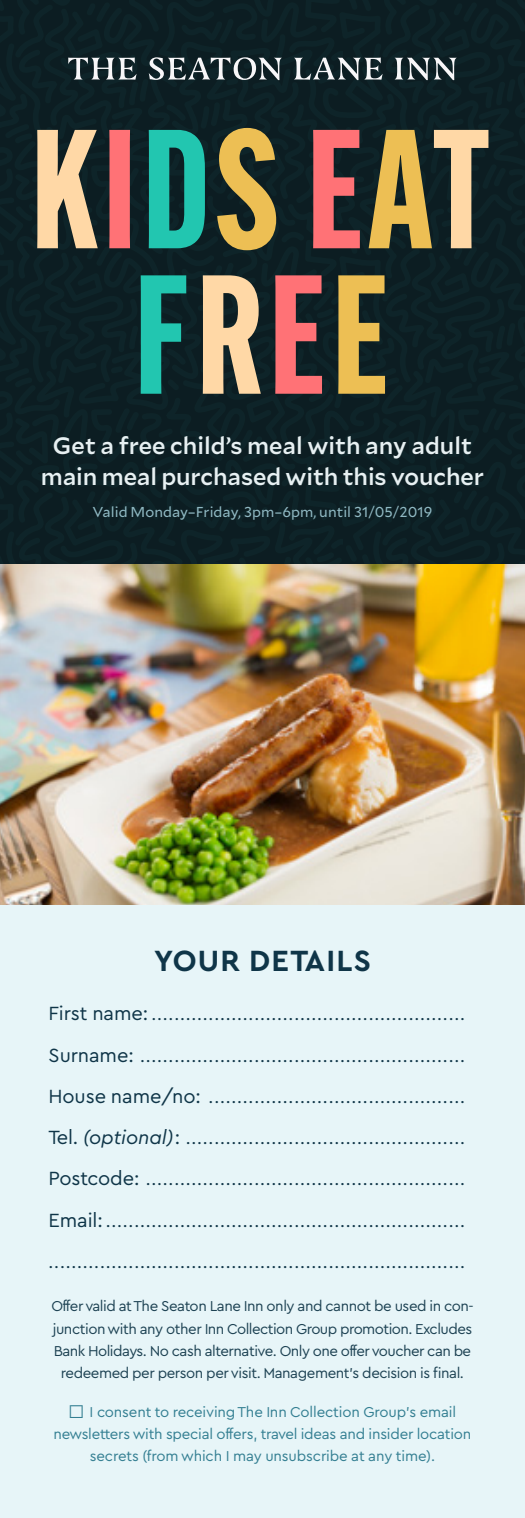
<style>
.page{position:relative;width:525px;height:1518px;background:#fff}
.page>*{position:absolute;margin:0;border:0;box-sizing:border-box;transform-origin:0 0}
.t1{font:700 30.5px "Cera Pro";letter-spacing:.04em;color:#0f3548}
.t2{font:500 23.75px/30.5px "Mallory";letter-spacing:-.005em;color:#e7f0f2;text-align:center}
.t3{font:18px "Cera Pro";color:#0f3548}
.t4{font:15px/22.2px "Cera Pro";letter-spacing:-.03em;color:#1d4253;text-align:center}
.t5{font:15px "Cera Pro";letter-spacing:-.01em;color:#347f92}
.t6{font:14.5px "Mallory";letter-spacing:.005em;color:#90b9c3}
.s1{font-size:20px}
.s2{font-style:italic;font-size:20px}
</style>
<div class="page">
<div style="left:0;top:0;width:524px;height:686px;background:#0c1d22"></div>
<svg style="left:109px;top:130px;width:21px;height:118px;background:#f86f73"></svg>
<svg style="left:149px;top:130px;width:56px;height:118px"></svg>
<svg style="left:217px;top:128px;width:59px;height:122px"></svg>
<svg style="left:313px;top:130px;width:46px;height:118px"></svg>
<svg style="left:141px;top:275px;width:45px;height:119px"></svg>
<svg style="left:203px;top:275px;width:58px;height:119px"></svg>
<svg style="left:275px;top:275px;width:47px;height:119px"></svg>
<svg style="left:338px;top:275px;width:47px;height:119px"></svg>
<svg style="left:368px;top:130px;width:120px;height:118px"></svg>
<svg style="left:37px;top:130px;width:61px;height:118px"></svg>
<svg style="left:68px;top:58px;width:68px;height:22px"></svg>
<svg style="left:149px;top:57px;width:133px;height:23px"></svg>
<svg style="left:294px;top:58px;width:88px;height:22px"></svg>
<svg style="left:394px;top:58px;width:62px;height:22px"></svg>
<img style="left:0;top:564px;width:524px;height:341px">
<div style="left:0;top:905px;width:524px;height:613px;background:#e7f5f8"></div>
<h2 class="t2" style="left:41px;top:429px;width:444px">Get a free child’s meal with any adult main meal purchased with this voucher</h2>
<p class="t6" style="left:92px;top:501px;width:341px">Valid Monday–Friday, 3pm–6pm, until 31/05/2019</p>
<h1 class="t1" style="left:154px;top:940px;width:218px">YOUR DETAILS</h1>
<p class="t3" style="left:49px;top:1002px;width:417px"><span class="s1">First name:</span> .......................................................</p>
<p class="t3" style="left:49px;top:1043px;width:417px"><span class="s1">Surname:</span> .........................................................</p>
<p class="t3" style="left:49px;top:1085px;width:417px"><span class="s1">House name/no:</span> .............................................</p>
<p class="t3" style="left:49px;top:1126px;width:417px"><span class="s1">Tel.</span> <span class="s2">(optional)</span><span class="s1">:</span> .................................................</p>
<p class="t3" style="left:49px;top:1167px;width:417px"><span class="s1">Postcode:</span> ........................................................</p>
<p class="t3" style="left:49px;top:1209px;width:417px"><span class="s1">Email:</span> ...............................................................</p>
<p class="t3" style="left:49px;top:1250px;width:417px">.........................................................................</p>
<p class="t4" style="left:51px;top:1294px;width:423px">Offer valid at The Seaton Lane Inn only and cannot be used in con&shy;junction with any other Inn Collection Group promotion. Excludes Bank Holidays. No cash alternative. Only one offer voucher can be redeemed per person per visit. Management’s decision is final.</p>
<p class="t5" style="left:89px;top:1402px;width:368px">I consent to receiving The Inn Collection Group’s email</p>
<p class="t5" style="left:54px;top:1424px;width:419px">newsletters with special offers, travel ideas and insider location</p>
<p class="t5" style="left:90px;top:1446px;width:346px">secrets (from which I may unsubscribe at any time).</p>
</div>
